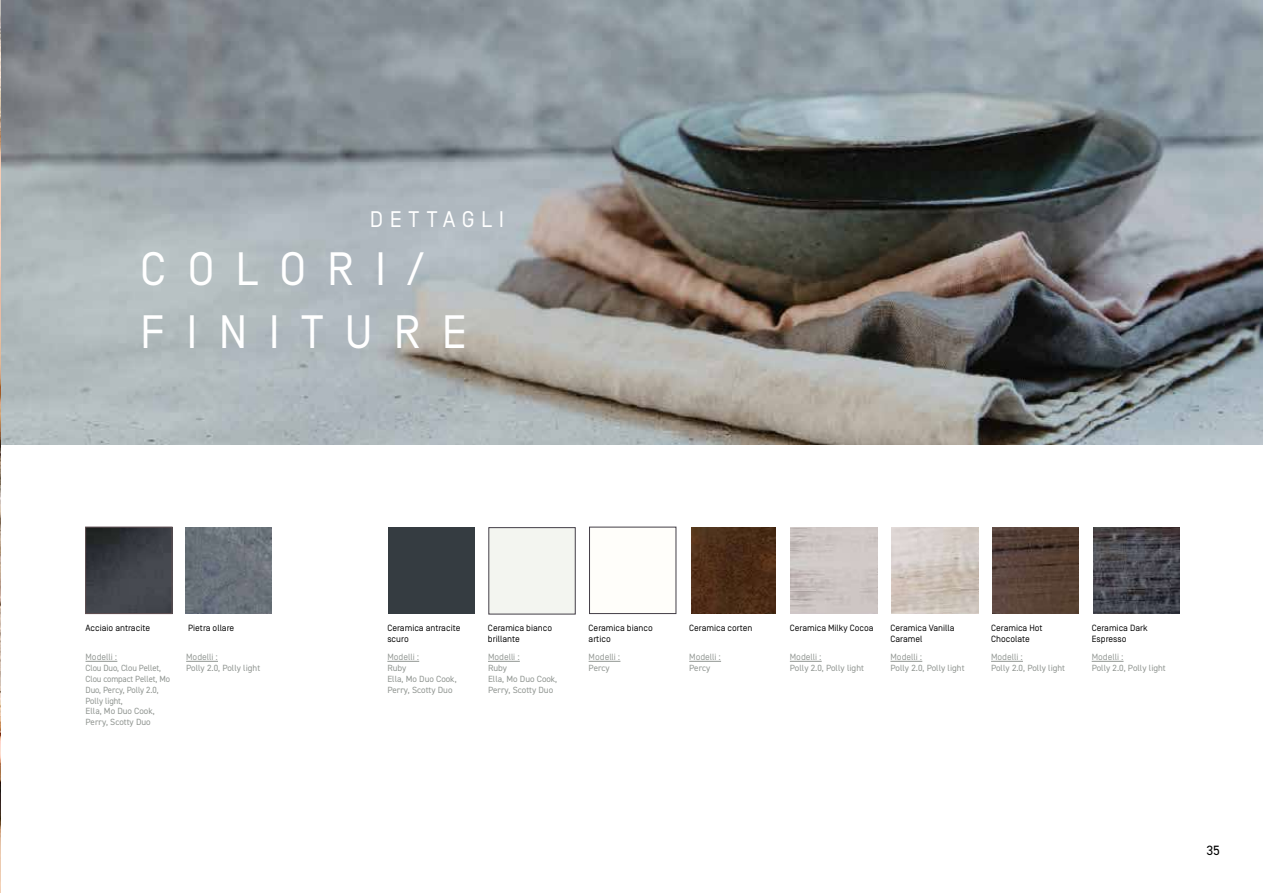
<style>
.page{position:relative;width:1263px;height:893px;background:#fff}
.page>*{position:absolute;margin:0;border:0;box-sizing:border-box;transform-origin:0 0}
.t1{font:46.8px/63.2px "Simplon Norm";letter-spacing:.455em;color:#fff}
.t2{font:22.5px "Simplon Norm";letter-spacing:.29em;color:#fff}
.t3{font:13.5px "DIN2014";color:#000}
.t4{font:9px/10.8px "Simplon Norm";color:#000}
.t5{font:9px/10.8px "DIN2014";color:#919692}
.t6{font:9px/10.8px "DIN2014";color:#919692;scale:.96 1}
.t7{font:9px "Simplon Norm";color:#919692}
</style>
<div class="page">
<div style="left:388px;top:528px;width:86px;height:86px;background:#353c41"></div>
<div style="left:489px;top:527px;width:86px;height:87px;background:#f3f5f0"></div>
<img style="left:1px;top:0;width:1262px;height:445px">
<img style="left:87px;top:529px;width:84px;height:83px">
<div style="left:85px;top:527px;width:88px;height:87px;border:1px solid #5f4f52"></div>
<img style="left:185px;top:527px;width:86px;height:87px">
<div style="left:589px;top:527px;width:87px;height:87px;border:1px solid #433e47"></div>
<img style="left:692px;top:527px;width:83px;height:87px">
<img style="left:892px;top:527px;width:86px;height:87px">
<img style="left:992px;top:527px;width:87px;height:87px">
<img style="left:1093px;top:527px;width:86px;height:87px">
<hr style="left:86px;top:661px;width:31px;height:1px;background:#919692">
<hr style="left:186px;top:661px;width:32px;height:1px;background:#919692">
<hr style="left:387px;top:661px;width:32px;height:1px;background:#919692">
<hr style="left:488px;top:661px;width:32px;height:1px;background:#919692">
<hr style="left:589px;top:661px;width:31px;height:1px;background:#919692">
<hr style="left:689px;top:661px;width:32px;height:1px;background:#919692">
<hr style="left:790px;top:661px;width:32px;height:1px;background:#919692">
<hr style="left:890px;top:661px;width:32px;height:1px;background:#919692">
<hr style="left:991px;top:661px;width:32px;height:1px;background:#919692">
<hr style="left:1092px;top:661px;width:31px;height:1px;background:#919692">
<img style="left:0;top:0;width:1px;height:893px">
<h2 class="t2" style="left:370px;top:207px;width:136px">DETTAGLI</h2>
<h1 class="t1" style="left:140px;top:238px;width:328px">COLORI/<br>FINITURE</h1>
<p class="t4" style="left:86px;top:623px;width:66px">Acciaio antracite</p>
<p class="t4" style="left:188px;top:623px;width:48px">Pietra ollare</p>
<p class="t4" style="left:387px;top:623px;width:75px">Ceramica antracite scuro</p>
<p class="t4" style="left:488px;top:623px;width:66px">Ceramica bianco brillante</p>
<p class="t4" style="left:589px;top:623px;width:66px">Ceramica bianco artico</p>
<p class="t4" style="left:689px;top:623px;width:65px">Ceramica corten</p>
<p class="t4" style="left:790px;top:623px;width:85px">Ceramica Milky Cocoa</p>
<p class="t4" style="left:890px;top:623px;width:65px">Ceramica Vanilla<br>Caramel</p>
<p class="t4" style="left:991px;top:623px;width:53px">Ceramica Hot<br>Chocolate</p>
<p class="t4" style="left:1092px;top:623px;width:57px">Ceramica Dark<br>Espresso</p>
<p class="t7" style="left:86px;top:652px;width:33px">Modelli :</p>
<p class="t6" style="left:86px;top:662px;width:90px">Clou Duo, Clou Pellet,<br>Clou compact Pellet, Mo<br>Duo, Percy, Polly 2.0,<br>Polly light,<br>Ella, Mo Duo Cook,<br>Perry, Scotty Duo</p>
<p class="t7" style="left:186px;top:652px;width:33px">Modelli :</p>
<p class="t5" style="left:186px;top:662px;width:76px">Polly 2.0, Polly light</p>
<p class="t7" style="left:387px;top:652px;width:33px">Modelli :</p>
<p class="t5" style="left:387px;top:662px;width:71px">Ruby<br>Ella, Mo Duo Cook,<br>Perry, Scotty Duo</p>
<p class="t7" style="left:488px;top:652px;width:33px">Modelli :</p>
<p class="t5" style="left:488px;top:662px;width:71px">Ruby<br>Ella, Mo Duo Cook,<br>Perry, Scotty Duo</p>
<p class="t7" style="left:589px;top:652px;width:33px">Modelli :</p>
<p class="t5" style="left:589px;top:662px;width:23px">Percy</p>
<p class="t7" style="left:689px;top:652px;width:33px">Modelli :</p>
<p class="t5" style="left:689px;top:662px;width:23px">Percy</p>
<p class="t7" style="left:790px;top:652px;width:33px">Modelli :</p>
<p class="t5" style="left:790px;top:662px;width:76px">Polly 2.0, Polly light</p>
<p class="t7" style="left:890px;top:652px;width:33px">Modelli :</p>
<p class="t5" style="left:890px;top:662px;width:76px">Polly 2.0, Polly light</p>
<p class="t7" style="left:991px;top:652px;width:33px">Modelli :</p>
<p class="t5" style="left:991px;top:662px;width:76px">Polly 2.0, Polly light</p>
<p class="t7" style="left:1092px;top:652px;width:33px">Modelli :</p>
<p class="t5" style="left:1092px;top:662px;width:76px">Polly 2.0, Polly light</p>
<h3 class="t3" style="left:1206px;top:841px;width:15px">35</h3>
</div>
